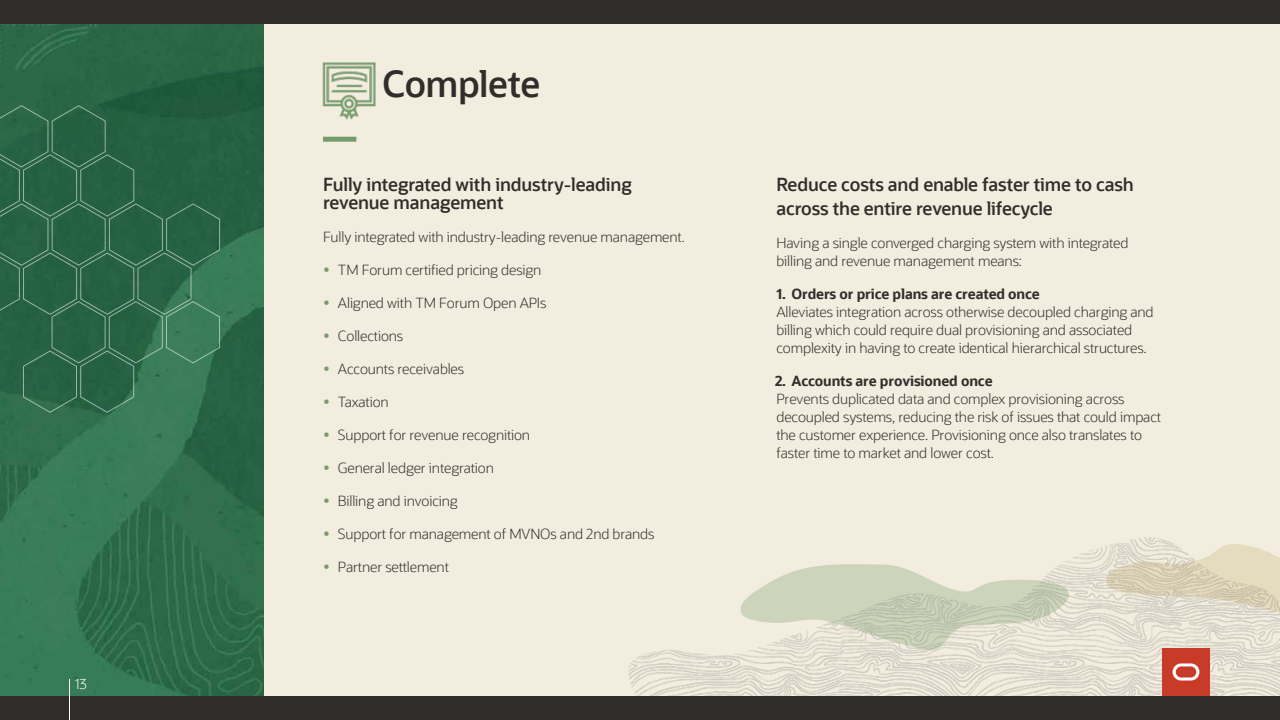
<style>
.page{position:relative;width:1280px;height:720px;background:#f2eddf}
.page>*{position:absolute;margin:0;border:0;box-sizing:border-box;transform-origin:0 0}
.t1{font:600 36px "Oracle Sans";letter-spacing:-.01em;color:#312d2a}
.t2{font:600 18px/18px "Oracle Sans";letter-spacing:-.01em;color:#312d2a}
.t3{font:300 14px/18px "Oracle Sans";letter-spacing:-.01em;color:#312d2a}
.t4{font:700 14px "Oracle Sans";letter-spacing:-.01em;color:#312d2a}
.t5{font:300 14px "Oracle Sans";color:#fff}
.s1{font-size:20px;color:#759c6c}
</style>
<div class="page">
<img style="left:0;top:24px;width:263px;height:672px">
<div style="left:323px;top:137px;width:33px;height:5px;background:#759c6c"></div>
<img style="left:628px;top:537px;width:652px;height:159px">
<svg style="left:740px;top:563px;width:330px;height:88px"></svg>
<img style="left:322px;top:62px;width:54px;height:57px">
<svg style="left:0;top:105px;width:220px;height:308px;background:#2e684a"></svg>
<div style="left:0;top:0;width:1280px;height:24px;background:#312d2a"></div>
<div style="left:0;top:696px;width:1280px;height:24px;background:#312d2a"></div>
<div style="left:1162px;top:648px;width:48px;height:48px;background:#c83b29"></div>
<svg style="left:1173px;top:663px;width:26px;height:18px"></svg>
<hr style="left:69px;top:679px;width:1px;height:41px;background:#fcfbfa">
<p class="t5" style="left:75px;top:676px;width:13px">13</p>
<h1 class="t1" style="left:382px;top:62px;width:160px">Complete</h1>
<p class="t2" style="left:323px;top:175px;width:311px">Fully integrated with industry-leading revenue management</p>
<p class="t3" style="left:323px;top:228px;width:363px">Fully integrated with industry-leading revenue management.</p>
<p class="t3" style="left:323px;top:261px;width:220px"><span class="s1">•</span> TM Forum certified pricing design</p>
<p class="t3" style="left:323px;top:294px;width:225px"><span class="s1">•</span> Aligned with TM Forum Open APIs</p>
<p class="t3" style="left:323px;top:327px;width:82px"><span class="s1">•</span> Collections</p>
<p class="t3" style="left:323px;top:360px;width:143px"><span class="s1">•</span> Accounts receivables</p>
<p class="t3" style="left:323px;top:393px;width:67px"><span class="s1">•</span> Taxation</p>
<p class="t3" style="left:323px;top:426px;width:209px"><span class="s1">•</span> Support for revenue recognition</p>
<p class="t3" style="left:323px;top:459px;width:172px"><span class="s1">•</span> General ledger integration</p>
<p class="t3" style="left:323px;top:492px;width:136px"><span class="s1">•</span> Billing and invoicing</p>
<p class="t3" style="left:323px;top:525px;width:333px"><span class="s1">•</span> Support for management of MVNOs and 2nd brands</p>
<p class="t3" style="left:323px;top:558px;width:127px"><span class="s1">•</span> Partner settlement</p>
<p class="t2" style="left:776px;top:172px;width:359px;line-height:24px">Reduce costs and enable faster time to cash across the entire revenue lifecycle</p>
<p class="t3" style="left:776px;top:234px;width:354px">Having a single converged charging system with integrated billing and revenue management means:</p>
<p class="t4" style="left:777px;top:285px;width:265px">1. Orders or price plans are created once</p>
<p class="t3" style="left:776px;top:303px;width:379px">Alleviates integration across otherwise decoupled charging and billing which could require dual provisioning and associated complexity in having to create identical hierarchical structures.</p>
<p class="t4" style="left:775px;top:372px;width:219px">2. Accounts are provisioned once</p>
<p class="t3" style="left:776px;top:390px;width:386px">Prevents duplicated data and complex provisioning across decoupled systems, reducing the risk of issues that could impact the customer experience. Provisioning once also translates to faster time to market and lower cost.</p>
</div>
